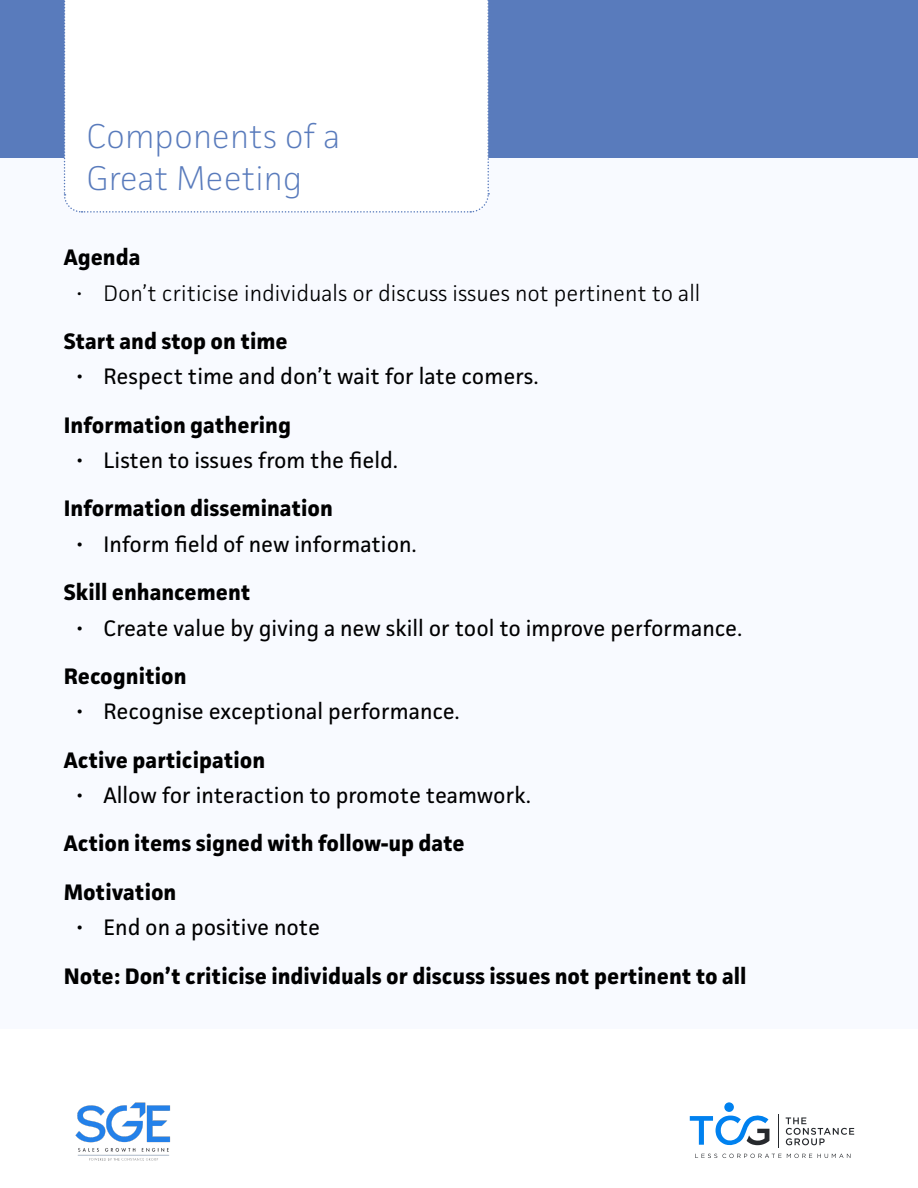
<style>
.page{position:relative;width:918px;height:1188px;background:#fff}
.page>*{position:absolute;margin:0;border:0;box-sizing:border-box;transform-origin:0 0}
.t1{font:200 34.5px/41.4px "Facit";color:#597bbc}
.t2{font:22.5px "Facit";color:#000}
.t3{font:700 22.5px/48.3px "Facit";color:#000}
.t4{font:300 22.5px "Facit";color:#000}
</style>
<div class="page">
<div style="left:0;top:0;width:918px;height:159px;background:#597bbc"></div>
<svg style="left:695px;top:1154px;width:155px;height:4px"></svg>
<svg style="left:786px;top:1117px;width:68px;height:28px"></svg>
<hr style="left:779px;top:1114px;width:1px;height:34px;background:#26292d">
<svg style="left:690px;top:1115px;width:79px;height:31px"></svg>
<div style="left:724px;top:1102px;width:10px;height:10px;background:#0081ef;border-radius:50%"></div>
<div style="left:0;top:159px;width:918px;height:870px;background:#f8faff"></div>
<div style="left:63px;top:0;width:427px;height:213px;background:#fff"></div>
<img style="left:75px;top:1102px;width:96px;height:59px">
<h1 class="t1" style="left:87px;top:115px;width:255px">Components of a<br>Great Meeting</h1>
<p class="t3" style="left:64px;top:233px;width:78px">Agenda</p>
<p class="t4" style="left:77px;top:279px;width:625px">• Don’t criticise individuals or discuss issues not pertinent to all</p>
<p class="t3" style="left:64px;top:317px;width:226px">Start and stop on time</p>
<p class="t2" style="left:77px;top:363px;width:464px">• Respect time and don’t wait for late comers.</p>
<p class="t3" style="left:64px;top:400px;width:229px">Information gathering</p>
<p class="t2" style="left:77px;top:446px;width:323px">• Listen to issues from the field.</p>
<p class="t3" style="left:64px;top:484px;width:271px">Information dissemination</p>
<p class="t2" style="left:77px;top:530px;width:342px">• Inform field of new information.</p>
<p class="t3" style="left:64px;top:568px;width:188px">Skill enhancement</p>
<p class="t2" style="left:77px;top:614px;width:667px">• Create value by giving a new skill or tool to improve performance.</p>
<p class="t3" style="left:64px;top:652px;width:124px">Recognition</p>
<p class="t2" style="left:77px;top:698px;width:385px">• Recognise exceptional performance.</p>
<p class="t3" style="left:64px;top:735px;width:203px">Active participation</p>
<p class="t2" style="left:77px;top:781px;width:456px">• Allow for interaction to promote teamwork.</p>
<p class="t3" style="left:64px;top:819px;width:402px">Action items signed with follow-up date<br>Motivation</p>
<p class="t2" style="left:77px;top:913px;width:245px">• End on a positive note</p>
<p class="t3" style="left:64px;top:951px;width:684px">Note: Don’t criticise individuals or discuss issues not pertinent to all</p>
</div>
